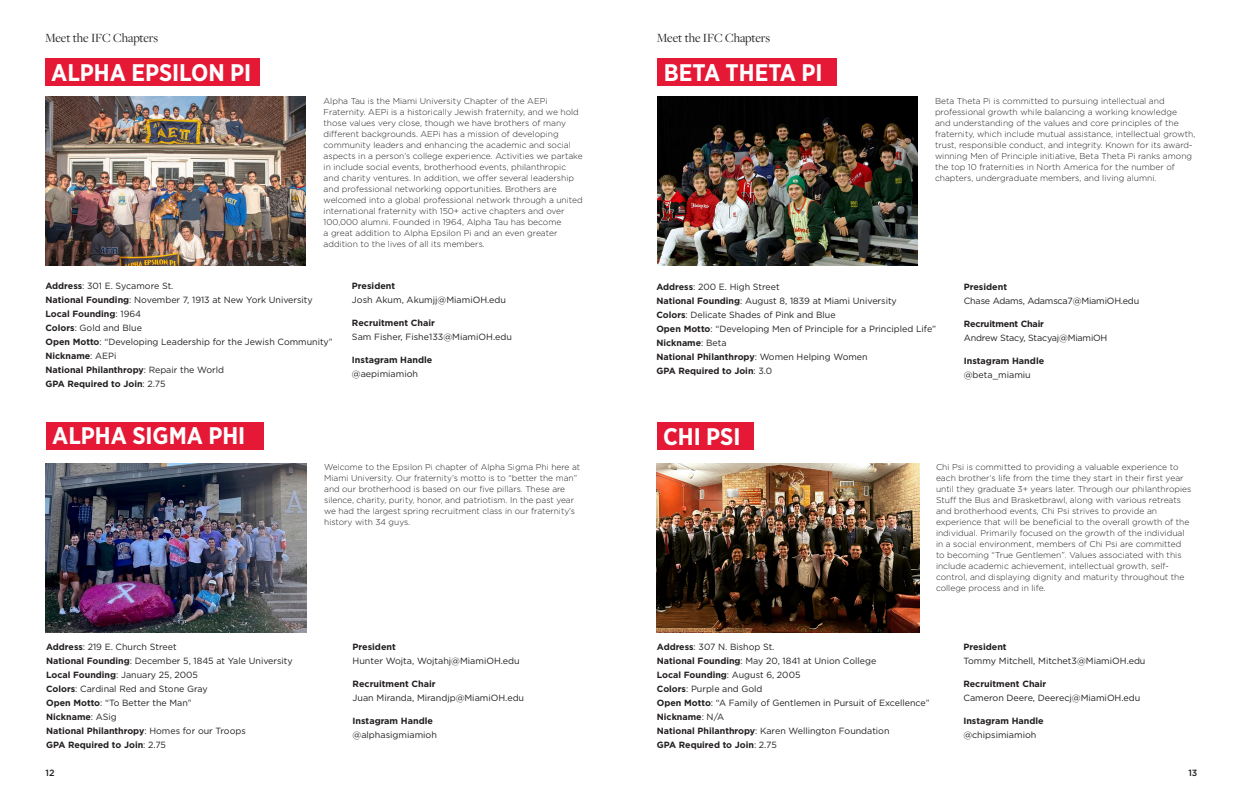
<style>
.page{position:relative;width:1242px;height:810px;background:#fff}
.page>*{position:absolute;margin:0;border:0;box-sizing:border-box;transform-origin:0 0}
.t1{font:700 24px "Gotham Narrow";color:#fff}
.name{font:13px "Freight Disp Pro";letter-spacing:-.01em;color:#231f20}
.t2{font:9px/14px "Gotham";color:#231f20}
.t3{font:700 9px/14px "Gotham";color:#231f20}
.t4{font:9px/14px "Gotham";letter-spacing:-.02em;color:#231f20}
.t5{font:500 9px "Gotham";color:#231f20}
.t6{font:300 8.5px/11px "Gotham";color:#231f20}
.s1{font-weight:700}
.s2{font-weight:400}
</style>
<div class="page">
<img style="left:45px;top:97px;width:261px;height:169px">
<img style="left:45px;top:463px;width:261px;height:169px">
<div style="left:45px;top:58px;width:215px;height:27px;background:#e51836"></div>
<div style="left:46px;top:422px;width:218px;height:28px;background:#e51836"></div>
<img style="left:657px;top:97px;width:261px;height:168px">
<img style="left:656px;top:463px;width:263px;height:169px">
<div style="left:658px;top:58px;width:179px;height:27px;background:#e51836"></div>
<div style="left:657px;top:423px;width:96px;height:27px;background:#e51836"></div>
<p class="name" style="left:45px;top:30px;width:115px">Meet the IFC Chapters</p>
<p class="t1" style="left:51px;top:57px;width:202px">ALPHA EPSILON PI</p>
<p class="t6" style="left:324px;top:95px;width:261px">Alpha Tau is the Miami University Chapter of the AEPi Fraternity. AEPi is a historically Jewish fraternity, and we hold those values very close, though we have brothers of many different backgrounds. AEPi has a mission of developing community leaders and enhancing the academic and social aspects in a person’s college experience. Activities we partake in include social events, brotherhood events, philanthropic and charity ventures. In addition, we offer several leadership and professional networking opportunities. Brothers are welcomed into a global professional network through a united international fraternity with 150+ active chapters and over 100,000 alumni. Founded in 1964, Alpha Tau has become<br>a great addition to Alpha Epsilon Pi and an even greater addition to the lives of all its members.</p>
<p class="t2" style="left:45px;top:279px;width:130px"><span class="s1">Address</span>: 301 E. Sycamore St.</p>
<p class="t2" style="left:45px;top:293px;width:269px"><span class="s1">National Founding</span>: November 7, 1913 at New York University</p>
<p class="t3" style="left:45px;top:307px;width:97px">Local Founding<span class="s2">: 1964</span></p>
<p class="t2" style="left:45px;top:321px;width:98px"><span class="s1">Colors</span>: Gold and Blue</p>
<p class="t2" style="left:45px;top:335px;width:289px"><span class="s1">Open Motto</span>: “Developing Leadership for the Jewish Community”</p>
<p class="t3" style="left:45px;top:349px;width:73px">Nickname<span class="s2">: AEPi</span></p>
<p class="t3" style="left:45px;top:363px;width:180px">National Philanthropy<span class="s2">: Repair the World</span></p>
<p class="t3" style="left:45px;top:377px;width:121px">GPA Required to Join<span class="s2">: 2.75</span></p>
<p class="t1" style="left:52px;top:420px;width:195px">ALPHA SIGMA PHI</p>
<p class="t3" style="left:352px;top:279px;width:45px">President</p>
<p class="t2" style="left:352px;top:293px;width:156px">Josh Akum, Akumjj@MiamiOH.edu</p>
<p class="t2" style="left:352px;top:316px;width:161px"><span class="s1">Recruitment Chair<br></span>Sam Fisher, Fishe133@MiamiOH.edu</p>
<p class="t3" style="left:352px;top:353px;width:82px">Instagram Handle <span class="s2">@aepimiamioh</span></p>
<p class="t6" style="left:324px;top:461px;width:258px">Welcome to the Epsilon Pi chapter of Alpha Sigma Phi here at Miami University. Our fraternity’s motto is to “better the man” and our brotherhood is based on our five pillars. These are silence, charity, purity, honor, and patriotism. In the past year we had the largest spring recruitment class in our fraternity’s history with 34 guys.</p>
<p class="t2" style="left:46px;top:640px;width:132px"><span class="s1">Address</span>: 219 E. Church Street</p>
<p class="t2" style="left:46px;top:654px;width:248px"><span class="s1">National Founding</span>: December 5, 1845 at Yale University</p>
<p class="t2" style="left:46px;top:668px;width:153px"><span class="s1">Local Founding</span>: January 25, 2005</p>
<p class="t2" style="left:46px;top:682px;width:163px"><span class="s1">Colors</span>: Cardinal Red and Stone Gray</p>
<p class="t2" style="left:46px;top:696px;width:147px"><span class="s1">Open Motto</span>: “To Better the Man”</p>
<p class="t3" style="left:46px;top:710px;width:72px">Nickname<span class="s2">: ASig</span></p>
<p class="t3" style="left:46px;top:724px;width:201px">National Philanthropy<span class="s2">: Homes for our Troops</span></p>
<p class="t3" style="left:46px;top:738px;width:121px">GPA Required to Join<span class="s2">: 2.75</span></p>
<p class="t3" style="left:353px;top:640px;width:45px">President</p>
<p class="t2" style="left:353px;top:654px;width:169px">Hunter Wojta, Wojtahj@MiamiOH.edu</p>
<p class="t2" style="left:353px;top:677px;width:173px"><span class="s1">Recruitment Chair<br></span>Juan Miranda, Mirandjp@MiamiOH.edu</p>
<p class="t2" style="left:353px;top:714px;width:86px"><span class="s1">Instagram Handle </span>@alphasigmiamioh</p>
<p class="name" style="left:657px;top:30px;width:115px">Meet the IFC Chapters</p>
<p class="t1" style="left:664px;top:57px;width:160px">BETA THETA PI</p>
<p class="t6" style="left:935px;top:95px;width:262px">Beta Theta Pi is committed to pursuing intellectual and professional growth while balancing a working knowledge<br>and understanding of the values and core principles of the fraternity, which include mutual assistance, intellectual growth, trust, responsible conduct, and integrity. Known for its award&shy;winning Men of Principle initiative, Beta Theta Pi ranks among the top 10 fraternities in North America for the number of chapters, undergraduate members, and living alumni.</p>
<p class="t2" style="left:656px;top:279px;width:125px"><span class="s1">Address</span>: 200 E. High Street</p>
<p class="t2" style="left:656px;top:293px;width:242px"><span class="s1">National Founding</span>: August 8, 1839 at Miami University</p>
<p class="t2" style="left:656px;top:307px;width:181px"><span class="s1">Colors</span>: Delicate Shades of Pink and Blue</p>
<p class="t2" style="left:656px;top:321px;width:281px"><span class="s1">Open Motto</span>: “Developing Men of Principle for a Principled Life”</p>
<p class="t3" style="left:656px;top:335px;width:72px">Nickname<span class="s2">: Beta</span></p>
<p class="t3" style="left:656px;top:349px;width:213px">National Philanthropy<span class="s2">: Women Helping Women</span></p>
<p class="t3" style="left:656px;top:363px;width:117px">GPA Required to Join<span class="s2">: 3.0</span></p>
<p class="t1" style="left:663px;top:421px;width:79px">CHI PSI</p>
<p class="t3" style="left:964px;top:279px;width:45px">President</p>
<p class="t4" style="left:964px;top:293px;width:177px">Chase Adams, Adamsca7@MiamiOH.edu</p>
<p class="t4" style="left:964px;top:316px;width:145px"><span class="s1">Recruitment Chair<br></span>Andrew Stacy, Stacyaj@MiamiOH</p>
<p class="t3" style="left:964px;top:353px;width:82px">Instagram Handle <span class="s2">@beta_miamiu</span></p>
<p class="t6" style="left:936px;top:461px;width:257px">Chi Psi is committed to providing a valuable experience to each brother’s life from the time they start in their first year until they graduate 3+ years later. Through our philanthropies Stuff the Bus and Brasketbrawl, along with various retreats and brotherhood events, Chi Psi strives to provide an experience that will be beneficial to the overall growth of the individual. Primarily focused on the growth of the individual in a social environment, members of Chi Psi are committed to becoming “True Gentlemen”. Values associated with this include academic achievement, intellectual growth, self&shy;control, and displaying dignity and maturity throughout the college process and in life.</p>
<p class="t2" style="left:657px;top:640px;width:119px"><span class="s1">Address</span>: 307 N. Bishop St.</p>
<p class="t2" style="left:657px;top:654px;width:221px"><span class="s1">National Founding</span>: May 20, 1841 at Union College</p>
<p class="t3" style="left:657px;top:668px;width:145px">Local Founding<span class="s2">: August 6, 2005</span></p>
<p class="t2" style="left:657px;top:682px;width:107px"><span class="s1">Colors</span>: Purple and Gold</p>
<p class="t2" style="left:657px;top:696px;width:274px"><span class="s1">Open Motto</span>: “A Family of Gentlemen in Pursuit of Excellence”</p>
<p class="t3" style="left:657px;top:710px;width:69px">Nickname<span class="s2">: N/A</span></p>
<p class="t2" style="left:657px;top:724px;width:234px"><span class="s1">National Philanthropy</span>: Karen Wellington Foundation</p>
<p class="t3" style="left:657px;top:738px;width:121px">GPA Required to Join<span class="s2">: 2.75</span></p>
<p class="t3" style="left:963px;top:640px;width:45px">President</p>
<p class="t2" style="left:963px;top:654px;width:184px">Tommy Mitchell, Mitchet3@MiamiOH.edu</p>
<p class="t2" style="left:963px;top:677px;width:179px"><span class="s1">Recruitment Chair<br></span>Cameron Deere, Deerecj@MiamiOH.edu</p>
<p class="t3" style="left:963px;top:714px;width:82px">Instagram Handle <span class="s2">@chipsimiamioh</span></p>
<p class="t5" style="left:46px;top:767px;width:10px">12</p>
<p class="t5" style="left:1188px;top:767px;width:11px">13</p>
</div>
